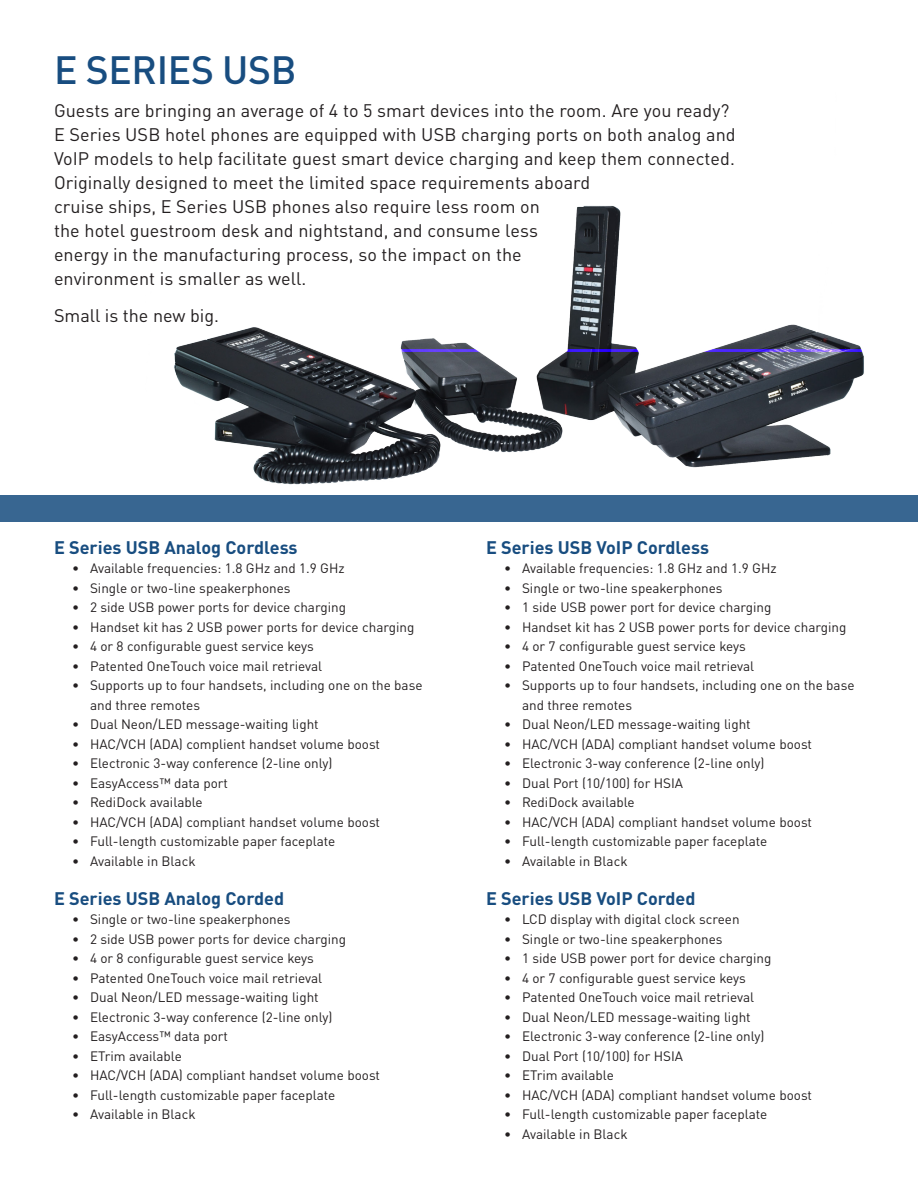
<style>
.page{position:relative;width:918px;height:1188px;background:#fff}
.page>*{position:absolute;margin:0;border:0;box-sizing:border-box;transform-origin:0 0}
.Inside_A_Head{font:500 39px "DINOT";letter-spacing:-.01em;color:#184d80}
.Inside_text{font:18px/24px "DINOT";letter-spacing:.005em;color:#231f20}
.Inside_B_Head{font:700 18px "DINOT";color:#184d80}
.t1{font:13.5px/19.5px "DINOT";color:#231f20}
</style>
<div class="page">
<div style="left:0;top:495px;width:918px;height:27px;background:#386691"></div>
<img style="left:174px;top:205px;width:690px;height:280px">
<p class="Inside_A_Head" style="left:54px;top:45px;width:244px">E SERIES USB</p>
<p class="Inside_text" style="left:54px;top:98px;width:683px">Guests are bringing an average of 4 to 5 smart devices into the room. Are you ready?<br>E Series USB hotel phones are equipped with USB charging ports on both analog and VoIP models to help facilitate guest smart device charging and keep them connected.<br>Originally designed to meet the limited space requirements aboard<br>cruise ships, E Series USB phones also require less room on<br>the hotel guestroom desk and nightstand, and consume less<br>energy in the manufacturing process, so the impact on the<br>environment is smaller as well.</p>
<p class="Inside_text" style="left:54px;top:303px;width:167px">Small is the new big.</p>
<p class="Inside_B_Head" style="left:54px;top:535px;width:245px">E Series USB Analog Cordless</p>
<p class="t1" style="left:72px;top:558px;width:274px">• Available frequencies: 1.8 GHz and 1.9 GHz</p>
<p class="t1" style="left:72px;top:578px;width:220px">• Single or two-line speakerphones</p>
<p class="t1" style="left:72px;top:597px;width:276px">• 2 side USB power ports for device charging</p>
<p class="t1" style="left:72px;top:617px;width:344px">• Handset kit has 2 USB power ports for device charging</p>
<p class="t1" style="left:72px;top:636px;width:243px">• 4 or 8 configurable guest service keys</p>
<p class="t1" style="left:72px;top:656px;width:252px">• Patented OneTouch voice mail retrieval</p>
<p class="t1" style="left:90px;top:675px;width:334px;text-indent:-18px">• Supports up to four handsets, including one on the base and three remotes</p>
<p class="t1" style="left:72px;top:714px;width:248px">• Dual Neon/LED message-waiting light</p>
<p class="t1" style="left:72px;top:734px;width:310px">• HAC/VCH (ADA) complient handset volume boost</p>
<p class="t1" style="left:72px;top:753px;width:262px">• Electronic 3-way conference (2-line only)</p>
<p class="t1" style="left:72px;top:773px;width:158px">• EasyAccess™ data port</p>
<p class="t1" style="left:72px;top:792px;width:132px">• RediDock available</p>
<p class="t1" style="left:72px;top:812px;width:310px">• HAC/VCH (ADA) compliant handset volume boost</p>
<p class="t1" style="left:72px;top:831px;width:265px">• Full-length customizable paper faceplate</p>
<p class="t1" style="left:72px;top:851px;width:125px">• Available in Black</p>
<p class="Inside_B_Head" style="left:54px;top:886px;width:232px">E Series USB Analog Corded</p>
<p class="t1" style="left:72px;top:909px;width:220px">• Single or two-line speakerphones</p>
<p class="t1" style="left:72px;top:929px;width:276px">• 2 side USB power ports for device charging</p>
<p class="t1" style="left:72px;top:948px;width:243px">• 4 or 8 configurable guest service keys</p>
<p class="t1" style="left:72px;top:968px;width:252px">• Patented OneTouch voice mail retrieval</p>
<p class="t1" style="left:72px;top:987px;width:248px">• Dual Neon/LED message-waiting light</p>
<p class="t1" style="left:72px;top:1007px;width:262px">• Electronic 3-way conference (2-line only)</p>
<p class="t1" style="left:72px;top:1026px;width:158px">• EasyAccess™ data port</p>
<p class="t1" style="left:72px;top:1046px;width:111px">• ETrim available</p>
<p class="t1" style="left:72px;top:1065px;width:310px">• HAC/VCH (ADA) compliant handset volume boost</p>
<p class="t1" style="left:72px;top:1085px;width:265px">• Full-length customizable paper faceplate</p>
<p class="t1" style="left:72px;top:1104px;width:125px">• Available in Black</p>
<p class="Inside_B_Head" style="left:486px;top:535px;width:225px">E Series USB VoIP Cordless</p>
<p class="t1" style="left:504px;top:558px;width:274px">• Available frequencies: 1.8 GHz and 1.9 GHz</p>
<p class="t1" style="left:504px;top:578px;width:220px">• Single or two-line speakerphones</p>
<p class="t1" style="left:504px;top:597px;width:269px">• 1 side USB power port for device charging</p>
<p class="t1" style="left:504px;top:617px;width:344px">• Handset kit has 2 USB power ports for device charging</p>
<p class="t1" style="left:504px;top:636px;width:243px">• 4 or 7 configurable guest service keys</p>
<p class="t1" style="left:504px;top:656px;width:252px">• Patented OneTouch voice mail retrieval</p>
<p class="t1" style="left:522px;top:675px;width:334px;text-indent:-18px">• Supports up to four handsets, including one on the base and three remotes</p>
<p class="t1" style="left:504px;top:714px;width:248px">• Dual Neon/LED message-waiting light</p>
<p class="t1" style="left:504px;top:734px;width:310px">• HAC/VCH (ADA) compliant handset volume boost</p>
<p class="t1" style="left:504px;top:753px;width:262px">• Electronic 3-way conference (2-line only)</p>
<p class="t1" style="left:504px;top:773px;width:181px">• Dual Port (10/100) for HSIA</p>
<p class="t1" style="left:504px;top:792px;width:132px">• RediDock available</p>
<p class="t1" style="left:504px;top:812px;width:310px">• HAC/VCH (ADA) compliant handset volume boost</p>
<p class="t1" style="left:504px;top:831px;width:265px">• Full-length customizable paper faceplate</p>
<p class="t1" style="left:504px;top:851px;width:125px">• Available in Black</p>
<p class="Inside_B_Head" style="left:486px;top:886px;width:211px">E Series USB VoIP Corded</p>
<p class="t1" style="left:504px;top:909px;width:237px">• LCD display with digital clock screen</p>
<p class="t1" style="left:504px;top:929px;width:220px">• Single or two-line speakerphones</p>
<p class="t1" style="left:504px;top:948px;width:269px">• 1 side USB power port for device charging</p>
<p class="t1" style="left:504px;top:968px;width:243px">• 4 or 7 configurable guest service keys</p>
<p class="t1" style="left:504px;top:987px;width:252px">• Patented OneTouch voice mail retrieval</p>
<p class="t1" style="left:504px;top:1007px;width:248px">• Dual Neon/LED message-waiting light</p>
<p class="t1" style="left:504px;top:1026px;width:262px">• Electronic 3-way conference (2-line only)</p>
<p class="t1" style="left:504px;top:1046px;width:181px">• Dual Port (10/100) for HSIA</p>
<p class="t1" style="left:504px;top:1065px;width:111px">• ETrim available</p>
<p class="t1" style="left:504px;top:1085px;width:310px">• HAC/VCH (ADA) compliant handset volume boost</p>
<p class="t1" style="left:504px;top:1104px;width:265px">• Full-length customizable paper faceplate</p>
<p class="t1" style="left:504px;top:1124px;width:125px">• Available in Black</p>
</div>
